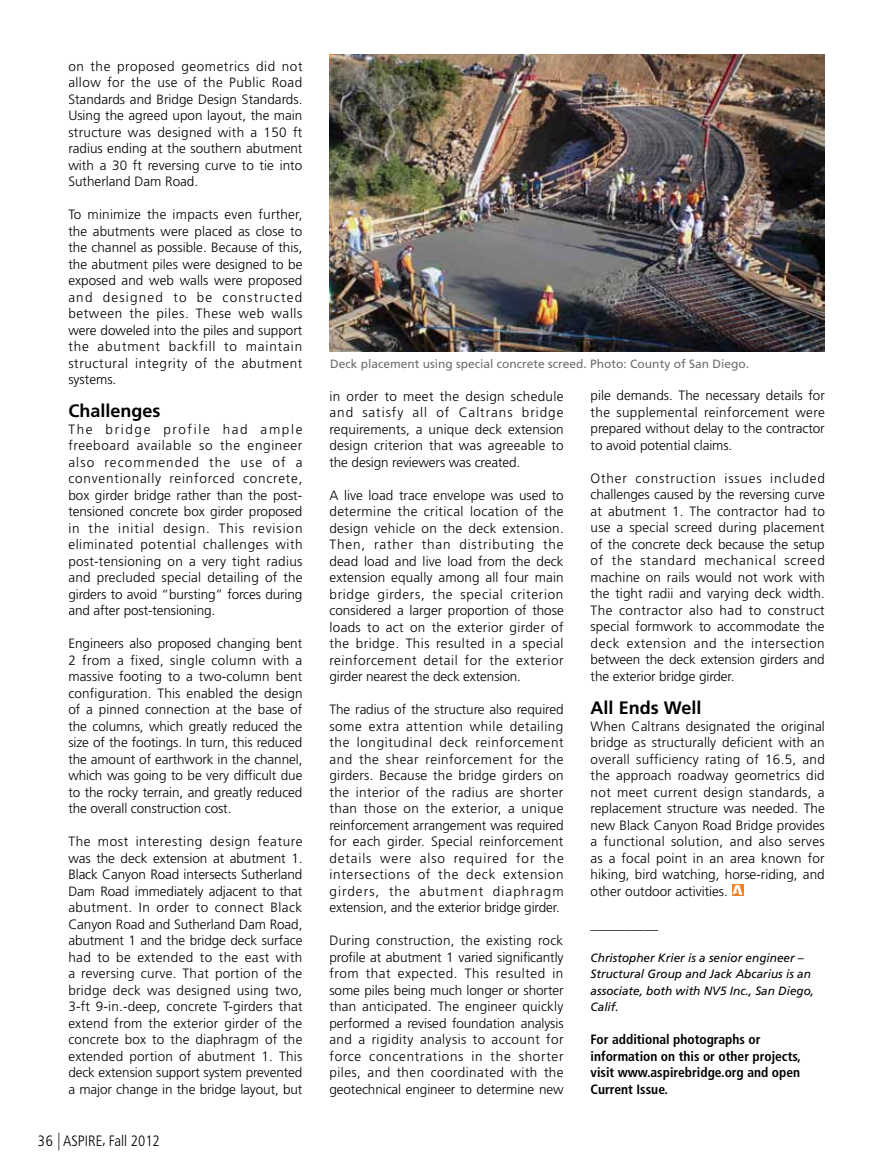
<style>
.page{position:relative;width:878px;height:1175px;background:#fff}
.page>*{position:absolute;margin:0;border:0;box-sizing:border-box;transform-origin:0 0}
.t1{font:700 18px "Frutiger LT Std";color:#000}
.t2{font:300 condensed 15px "Frutiger LT Std";color:#000}
.t3{font:300 13.5px/16.5px "Frutiger LT Std";letter-spacing:-.005em;color:#000;text-align:justify}
.t4{font:700 condensed 13.5px/16.5px "Frutiger LT Std";color:#000}
.t5{font:italic 12px/16.5px "Frutiger LT Std";color:#000}
.t6{font:12px "Frutiger LT Std";color:#6d6e71}
.s1{font-size:17.55px}
</style>
<div class="page">
<svg style="left:732px;top:884px;width:11px;height:12px"></svg>
<svg style="left:732px;top:885px;width:10px;height:9px"></svg>
<img style="left:329px;top:54px;width:495px;height:297px">
<p class="t3" style="left:68px;top:58px;width:236px">on the proposed geometrics did not allow for the use of the Public Road Standards and Bridge Design Standards.<br>Using the agreed upon layout, the main structure was designed with a 150 ft radius ending at the southern abutment with a 30 ft reversing curve to tie into Sutherland Dam Road.</p>
<p class="t3" style="left:68px;top:206px;width:236px">To minimize the impacts even further, the abutments were placed as close to the channel as possible. Because of this, the abutment piles were designed to be exposed and web walls were proposed and designed to be constructed between the piles. These web walls were doweled into the piles and support the abutment backfill to maintain structural integrity of the abutment systems.</p>
<h1 class="t1" style="left:68px;top:400px;width:94px">Challenges</h1>
<p class="t3" style="left:68px;top:421px;width:236px">The bridge profile had ample freeboard available so the engineer also recommended the use of a conventionally reinforced concrete, box girder bridge rather than the post&shy;tensioned concrete box girder proposed in the initial design. This revision eliminated potential challenges with post-tensioning on a very tight radius and precluded special detailing of the girders to avoid “bursting” forces during and after post-tensioning.</p>
<p class="t3" style="left:68px;top:635px;width:236px">Engineers also proposed changing bent 2 from a fixed, single column with a massive footing to a two-column bent configuration. This enabled the design of a pinned connection at the base of the columns, which greatly reduced the size of the footings. In turn, this reduced the amount of earthwork in the channel, which was going to be very difficult due to the rocky terrain, and greatly reduced the overall construction cost.</p>
<p class="t3" style="left:68px;top:833px;width:236px">The most interesting design feature was the deck extension at abutment 1.<br>Black Canyon Road intersects Sutherland Dam Road immediately adjacent to that abutment. In order to connect Black Canyon Road and Sutherland Dam Road, abutment 1 and the bridge deck surface had to be extended to the east with a reversing curve. That portion of the bridge deck was designed using two, 3-ft 9-in.-deep, concrete T-girders that extend from the exterior girder of the concrete box to the diaphragm of the extended portion of abutment 1. This deck extension support system prevented a major change in the bridge layout, but</p>
<p class="t2" style="left:38px;top:1132px;width:123px">36 <span class="s1">|</span> ASPIRE, Fall 2012</p>
<p class="t6" style="left:330px;top:356px;width:420px">Deck placement using special concrete screed. Photo: County of San Diego.</p>
<p class="t3" style="left:329px;top:388px;width:236px">in order to meet the design schedule and satisfy all of Caltrans bridge requirements, a unique deck extension design criterion that was agreeable to the design reviewers was created.</p>
<p class="t3" style="left:329px;top:487px;width:236px">A live load trace envelope was used to determine the critical location of the design vehicle on the deck extension.<br>Then, rather than distributing the dead load and live load from the deck extension equally among all four main bridge girders, the special criterion considered a larger proportion of those loads to act on the exterior girder of the bridge. This resulted in a special reinforcement detail for the exterior girder nearest the deck extension.</p>
<p class="t3" style="left:329px;top:701px;width:236px">The radius of the structure also required some extra attention while detailing the longitudinal deck reinforcement and the shear reinforcement for the girders. Because the bridge girders on the interior of the radius are shorter than those on the exterior, a unique reinforcement arrangement was required for each girder. Special reinforcement details were also required for the intersections of the deck extension girders, the abutment diaphragm extension, and the exterior bridge girder.</p>
<p class="t3" style="left:329px;top:932px;width:236px">During construction, the existing rock profile at abutment 1 varied significantly from that expected. This resulted in some piles being much longer or shorter than anticipated. The engineer quickly performed a revised foundation analysis and a rigidity analysis to account for force concentrations in the shorter piles, and then coordinated with the geotechnical engineer to determine new</p>
<p class="t3" style="left:590px;top:388px;width:236px">pile demands. The necessary details for the supplemental reinforcement were prepared without delay to the contractor to avoid potential claims.</p>
<p class="t3" style="left:590px;top:470px;width:236px">Other construction issues included challenges caused by the reversing curve at abutment 1. The contractor had to use a special screed during placement of the concrete deck because the setup of the standard mechanical screed machine on rails would not work with the tight radii and varying deck width.<br>The contractor also had to construct special formwork to accommodate the deck extension and the intersection between the deck extension girders and the exterior bridge girder.</p>
<h1 class="t1" style="left:590px;top:697px;width:112px">All Ends Well</h1>
<p class="t3" style="left:590px;top:718px;width:236px">When Caltrans designated the original bridge as structurally deficient with an overall sufficiency rating of 16.5, and the approach roadway geometrics did not meet current design standards, a replacement structure was needed. The new Black Canyon Road Bridge provides a functional solution, and also serves as a focal point in an area known for hiking, bird watching, horse-riding, and other outdoor activities.</p>
<p class="t3" style="left:590px;top:916px;width:69px">__________</p>
<p class="t5" style="left:590px;top:949px;width:225px">Christopher Krier is a senior engineer –<br>Structural Group and Jack Abcarius is an associate, both with NV5 Inc., San Diego,<br>Calif.</p>
<p class="t4" style="left:590px;top:1031px;width:212px">For additional photographs or information on this or other projects, visit www.aspirebridge.org and open<br>Current Issue.</p>
</div>
